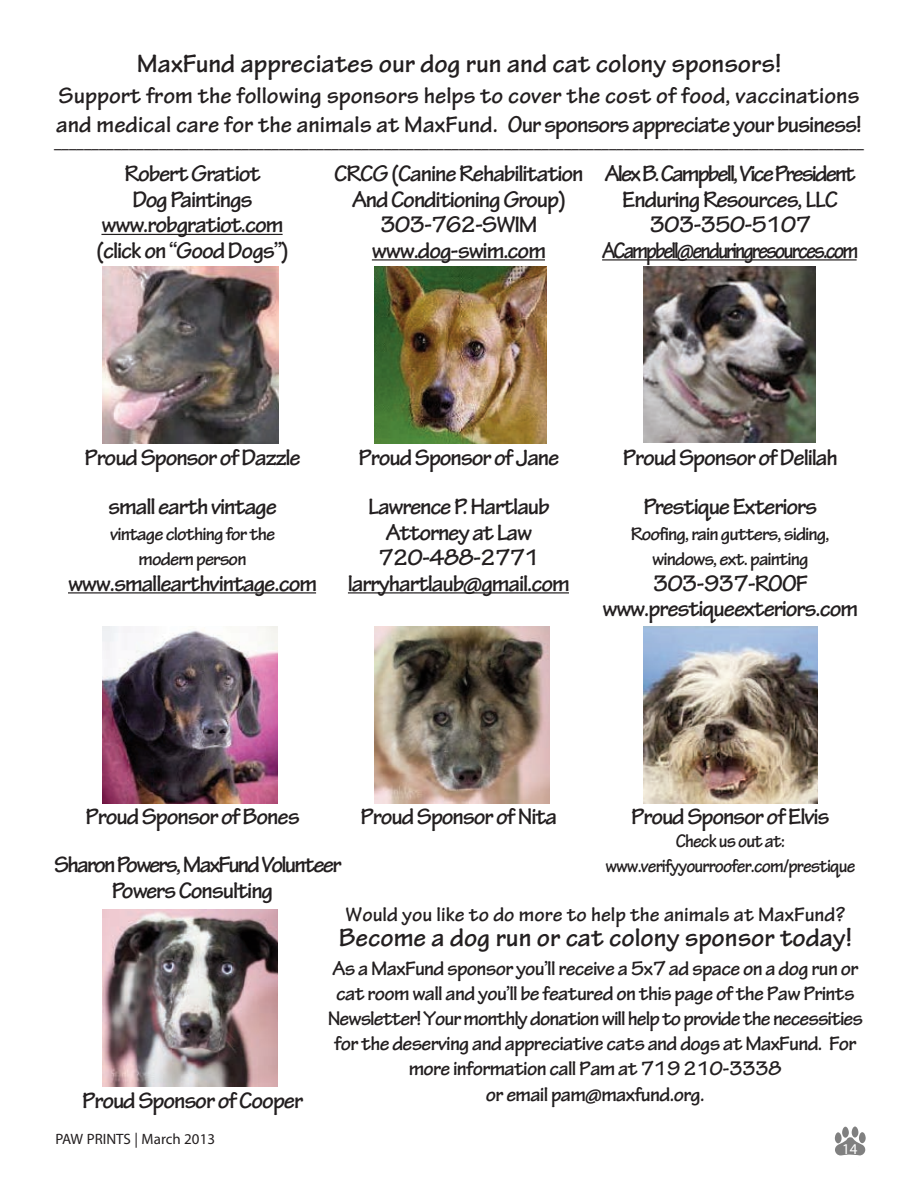
<style>
.page{position:relative;width:918px;height:1188px;background:#fff}
.page>*{position:absolute;margin:0;border:0;box-sizing:border-box;transform-origin:0 0}
.t1{font:700 27px "Tekton Pro";color:#231f20}
.t2{font:700 24px/25.5px "Tekton Pro";letter-spacing:-.045em;color:#231f20;text-align:center}
.t3{font:700 24px/28.8px "Tekton Pro";color:#231f20}
.t4{font:700 24px "Tekton Pro";letter-spacing:-.07em;color:#231f20}
.t5{font:700 24px "Tekton Pro";letter-spacing:-.09em;color:#231f20;scale:.9 1}
.t6{font:700 21px/25.2px "Tekton Pro";letter-spacing:-.035em;color:#231f20;text-align:center}
.t7{font:700 21px "Tekton Pro";color:#231f20}
.t8{font:700 19.5px "Tekton Pro";letter-spacing:-.045em;color:#231f20}
.t9{font:700 19.5px "Tekton Pro";letter-spacing:-.045em;color:#231f20;scale:.95 1}
.t10{font:700 15px "Tekton Pro";color:#231f20}
.t11{font:15px "Myriad Pro";color:#231f20}
.t12{font:15px "Myriad Pro";color:#fff}
</style>
<div class="page">
<svg style="left:835px;top:1137px;width:30px;height:19px"></svg>
<div style="left:835px;top:1132px;width:7px;height:11px;background:#808080;border-radius:50%"></div>
<div style="left:842px;top:1127px;width:7px;height:11px;background:#808080;border-radius:50%"></div>
<div style="left:852px;top:1127px;width:6px;height:11px;background:#808080;border-radius:50%"></div>
<div style="left:859px;top:1132px;width:7px;height:11px;background:#808080;border-radius:50%"></div>
<hr style="left:101px;top:234px;width:182px;height:1px;background:#231f20">
<hr style="left:372px;top:259px;width:173px;height:2px;background:#231f20">
<hr style="left:602px;top:259px;width:255px;height:1px;background:#231f20">
<hr style="left:68px;top:592px;width:248px;height:2px;background:#231f20">
<hr style="left:348px;top:592px;width:221px;height:2px;background:#231f20">
<img style="left:103px;top:266px;width:175px;height:177px">
<img style="left:375px;top:266px;width:171px;height:177px">
<img style="left:643px;top:266px;width:172px;height:177px">
<img style="left:103px;top:626px;width:174px;height:177px">
<img style="left:103px;top:910px;width:174px;height:177px">
<img style="left:375px;top:626px;width:174px;height:177px">
<img style="left:643px;top:626px;width:175px;height:177px">
<p class="t1" style="left:137px;top:48px;width:646px">MaxFund appreciates our dog run and cat colony sponsors!</p>
<p class="t3" style="left:56px;top:81px;width:807px">Support from the following sponsors helps to cover the cost of food, vaccinations and medical care for the animals at MaxFund. Our sponsors appreciate your business!</p>
<p class="t10" style="left:54px;top:134px;width:811px">____________________________________________________________________________________________________________</p>
<p class="t2" style="left:124px;top:161px;width:138px">Robert Gratiot</p>
<p class="t4" style="left:334px;top:159px;width:523px">CRCG (Canine Rehabilitation Alex B.Campbell,Vice President</p>
<p class="t2" style="left:133px;top:187px;width:122px">Dog Paintings</p>
<p class="t2" style="left:352px;top:187px;width:215px">And Conditioning Group)</p>
<p class="t2" style="left:622px;top:187px;width:218px">Enduring Resources, LLC</p>
<p class="t2" style="left:101px;top:212px;width:184px">www.robgratiot.com</p>
<p class="t2" style="left:380px;top:212px;width:159px">303-762-SWIM</p>
<p class="t2" style="left:650px;top:212px;width:163px">303-350-5107</p>
<p class="t2" style="left:96px;top:238px;width:194px">(click on “Good Dogs”)</p>
<p class="t2" style="left:372px;top:238px;width:176px">www.dog-swim.com</p>
<p class="t5" style="left:602px;top:236px;width:286px">ACampbell@enduringresources.com</p>
<p class="t2" style="left:84px;top:445px;width:218px">Proud Sponsor of Dazzle</p>
<p class="t2" style="left:359px;top:445px;width:202px">Proud Sponsor of Jane</p>
<p class="t2" style="left:623px;top:445px;width:217px">Proud Sponsor of Delilah</p>
<p class="t2" style="left:108px;top:494px;width:170px">small earth vintage</p>
<p class="t2" style="left:368px;top:494px;width:183px">Lawrence P. Hartlaub</p>
<p class="t2" style="left:644px;top:494px;width:175px">Prestique Exteriors</p>
<p class="t8" style="left:110px;top:522px;width:167px">vintage clothing for the</p>
<p class="t2" style="left:386px;top:520px;width:148px">Attorney at Law</p>
<p class="t8" style="left:631px;top:522px;width:201px">Roofing, rain gutters, siding,</p>
<p class="t8" style="left:139px;top:547px;width:109px">modern person</p>
<p class="t2" style="left:378px;top:545px;width:163px">720-488-2771</p>
<p class="t8" style="left:652px;top:547px;width:158px">windows, ext. painting</p>
<p class="t2" style="left:68px;top:571px;width:251px">www.smallearthvintage.com</p>
<p class="t2" style="left:348px;top:571px;width:224px">larryhartlaub@gmail.com</p>
<p class="t2" style="left:602px;top:571px;width:257px">303-937-ROOF www.prestiqueexteriors.com</p>
<p class="t2" style="left:85px;top:804px;width:216px">Proud Sponsor of Bones</p>
<p class="t2" style="left:361px;top:804px;width:198px">Proud Sponsor of Nita</p>
<p class="t2" style="left:631px;top:804px;width:200px">Proud Sponsor of Elvis</p>
<p class="t9" style="left:676px;top:829px;width:117px">Check us out at:</p>
<p class="t4" style="left:54px;top:851px;width:289px">Sharon Powers, MaxFund Volunteer</p>
<p class="t9" style="left:605px;top:855px;width:265px">www.verifyyourroofer.com/prestique</p>
<p class="t2" style="left:112px;top:878px;width:163px">Powers Consulting</p>
<p class="t2" style="left:82px;top:1088px;width:223px">Proud Sponsor of Cooper</p>
<p class="t11" style="left:55px;top:1129px;width:161px">PAW PRINTS | March 2013</p>
<p class="t7" style="left:346px;top:902px;width:501px">Would you like to do more to help the animals at MaxFund?</p>
<p class="t1" style="left:339px;top:922px;width:515px">Become a dog run or cat colony sponsor today!</p>
<p class="t6" style="left:328px;top:956px;width:537px">As a MaxFund sponsor you’ll receive a 5x7 ad space on a dog run or cat room wall and you’ll be featured on this page of the Paw Prints Newsletter! Your monthly donation will help to provide the necessities for the deserving and appreciative cats and dogs at MaxFund. For more information call Pam at 719 210-3338<br>or email pam@maxfund.org.</p>
<p class="t12" style="left:842px;top:1139px;width:17px">14</p>
</div>
